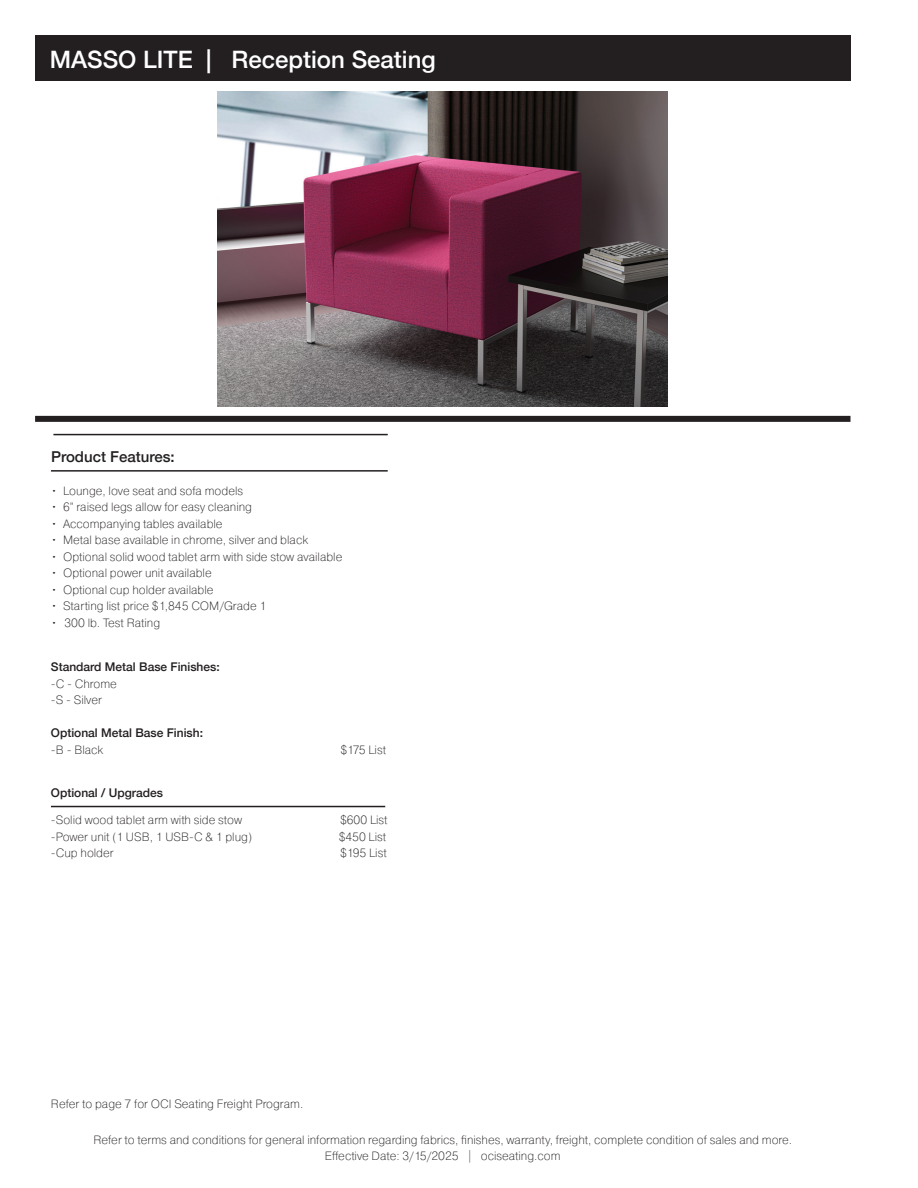
<style>
.page{position:relative;width:918px;height:1188px;background:#fff}
.page>*{position:absolute;margin:0;border:0;box-sizing:border-box;transform-origin:0 0}
.t1{font:500 24px "Helvetica Neue";color:#fff}
.t2{font:500 15px "Helvetica Neue";color:#231f20}
.t3{font:200 12px/16.5px "Pragmatica";color:#231f20;text-align:center}
.t4{font:500 12px "Helvetica Neue";color:#231f20}
</style>
<div class="page">
<div style="left:35px;top:35px;width:815px;height:46px;background:#231f20"></div>
<div style="left:35px;top:416px;width:815px;height:6px;background:#231f20"></div>
<hr style="left:51px;top:470px;width:337px;height:2px;background:#231f20">
<img style="left:218px;top:91px;width:450px;height:316px">
<hr style="left:51px;top:806px;width:334px;height:1px;background:#231f20">
<hr style="left:53px;top:434px;width:335px;height:1px;background:#231f20">
<h1 class="t1" style="left:50px;top:40px;width:387px">MASSO LITE | Reception Seating</h1>
<p class="t2" style="left:51px;top:445px;width:125px">Product Features:</p>
<p class="t3" style="left:51px;top:482px;width:194px">• Lounge, love seat and sofa models</p>
<p class="t3" style="left:51px;top:499px;width:203px">• 6” raised legs allow for easy cleaning</p>
<p class="t3" style="left:51px;top:515px;width:173px">• Accompanying tables available</p>
<p class="t3" style="left:51px;top:532px;width:259px">• Metal base available in chrome, silver and black</p>
<p class="t3" style="left:51px;top:548px;width:293px">• Optional solid wood tablet arm with side stow available</p>
<p class="t3" style="left:51px;top:565px;width:162px">• Optional power unit available</p>
<p class="t3" style="left:51px;top:581px;width:164px">• Optional cup holder available</p>
<p class="t3" style="left:51px;top:598px;width:217px">• Starting list price $1,845 COM/Grade 1</p>
<p class="t3" style="left:51px;top:614px;width:111px">• 300 lb. Test Rating</p>
<p class="t4" style="left:51px;top:657px;width:170px">Standard Metal Base Finishes:</p>
<p class="t3" style="left:51px;top:675px;width:68px;text-align:left">-C - Chrome -S - Silver</p>
<p class="t4" style="left:51px;top:723px;width:154px">Optional Metal Base Finish:</p>
<p class="t3" style="left:51px;top:741px;width:54px">-B - Black</p>
<p class="t3" style="left:340px;top:741px;width:47px">$175 List</p>
<p class="t4" style="left:51px;top:783px;width:114px">Optional / Upgrades</p>
<p class="t3" style="left:51px;top:812px;width:193px">-Solid wood tablet arm with side stow</p>
<p class="t3" style="left:340px;top:812px;width:49px">$600 List</p>
<p class="t3" style="left:51px;top:828px;width:203px">-Power unit (1 USB, 1 USB-C &amp; 1 plug)</p>
<p class="t3" style="left:339px;top:828px;width:49px">$450 List</p>
<p class="t3" style="left:51px;top:845px;width:64px">-Cup holder</p>
<p class="t3" style="left:340px;top:845px;width:48px">$195 List</p>
<p class="t3" style="left:51px;top:1095px;width:254px">Refer to page 7 for OCI Seating Freight Program.</p>
<p class="t3" style="left:93px;top:1131px;width:700px">Refer to terms and conditions for general information regarding fabrics, finishes, warranty, freight, complete condition of sales and more.<br>Effective Date: 3/15/2025 | ociseating.com</p>
</div>
